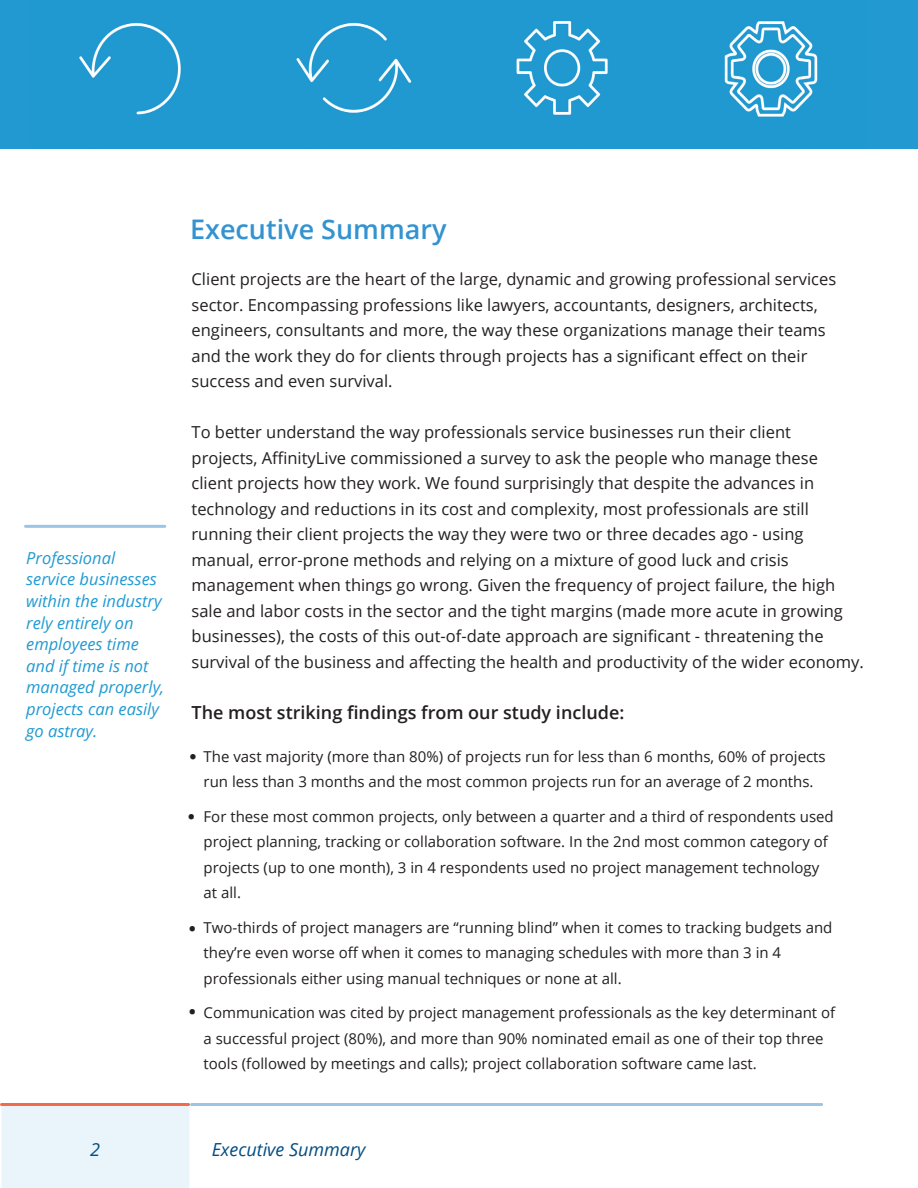
<style>
.page{position:relative;width:918px;height:1188px;background:#fff}
.page>*{position:absolute;margin:0;border:0;box-sizing:border-box;transform-origin:0 0}
.t1{font:700 36px/60px "Minion Pro";color:#231f20}
.t2{font:600 27px "Open Sans";color:#3393d0}
.t3{font:600 18px "Open Sans";color:#231f20}
.t4{font:italic 18px "Open Sans";color:#034d83}
.t5{font:16.5px/25.5px "Open Sans";color:#231f20}
.t6{font:italic 16.5px/21.6px "Open Sans";color:#209ad2}
.t7{font:15px/25.5px "Open Sans";color:#231f20}
</style>
<div class="page">
<div style="left:0;top:1103px;width:191px;height:85px;background:#eaf5fb"></div>
<hr style="left:2px;top:1103px;width:187px;height:3px;background:#f26b4d">
<hr style="left:192px;top:1103px;width:630px;height:3px;background:#9cc4e4">
<hr style="left:26px;top:525px;width:139px;height:3px;background:#9cc4e4">
<div style="left:0;top:0;width:918px;height:148px;background:#2299d1"></div>
<img style="left:79px;top:21px;width:739px;height:96px">
<p class="t6" style="left:26px;top:547px;width:140px">Professional service businesses within the industry rely entirely on employees time and if time is not managed properly, projects can easily go astray.</p>
<h2 class="t2" style="left:190px;top:210px;width:258px">Executive Summary</h2>
<p class="t5" style="left:192px;top:266px;width:646px">Client projects are the heart of the large, dynamic and growing professional services sector. Encompassing professions like lawyers, accountants, designers, architects, engineers, consultants and more, the way these organizations manage their teams and the work they do for clients through projects has a significant effect on their success and even survival.</p>
<p class="t5" style="left:192px;top:419px;width:674px">To better understand the way professionals service businesses run their client<br>projects, AffinityLive commissioned a survey to ask the people who manage these<br>client projects how they work. We found surprisingly that despite the advances in technology and reductions in its cost and complexity, most professionals are still running their client projects the way they were two or three decades ago - using manual, error-prone methods and relying on a mixture of good luck and crisis management when things go wrong. Given the frequency of project failure, the high sale and labor costs in the sector and the tight margins (made more acute in growing businesses), the costs of this out-of-date approach are significant - threatening the survival of the business and affecting the health and productivity of the wider economy.</p>
<p class="t3" style="left:192px;top:700px;width:434px">The most striking findings from our study include:</p>
<p class="t7" style="left:204px;top:743px;width:624px">The vast majority (more than 80%) of projects run for less than 6 months, 60% of projects run less than 3 months and the most common projects run for an average of 2 months.</p>
<p class="t7" style="left:204px;top:803px;width:632px">For these most common projects, only between a quarter and a third of respondents used project planning, tracking or collaboration software. In the 2nd most common category of projects (up to one month), 3 in 4 respondents used no project management technology at all.</p>
<p class="t7" style="left:204px;top:914px;width:630px">Two-thirds of project managers are “running blind” when it comes to tracking budgets and they’re even worse off when it comes to managing schedules with more than 3 in 4 professionals either using manual techniques or none at all.</p>
<p class="t7" style="left:204px;top:1000px;width:633px">Communication was cited by project management professionals as the key determinant of a successful project (80%), and more than 90% nominated email as one of their top three tools (followed by meetings and calls); project collaboration software came last.</p>
<h1 class="t1" style="left:187px;top:717px;width:12px">. .</h1>
<h1 class="t1" style="left:188px;top:889px;width:11px">.</h1>
<h1 class="t1" style="left:188px;top:972px;width:11px">.</h1>
<p class="t4" style="left:90px;top:1137px;width:11px">2</p>
<p class="t4" style="left:212px;top:1137px;width:155px">Executive Summary</p>
</div>
